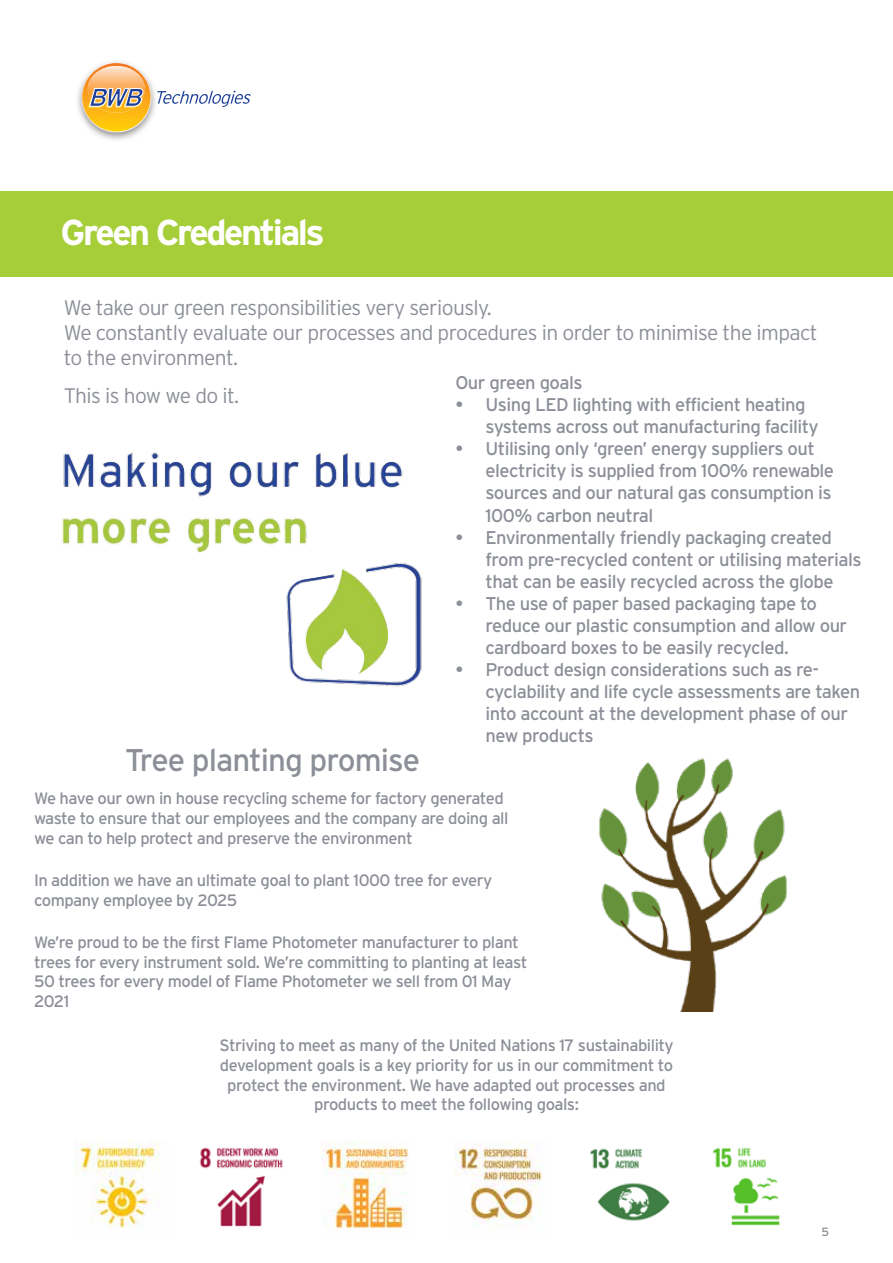
<style>
.page{position:relative;width:893px;height:1263px;background:#fff}
.page>*{position:absolute;margin:0;border:0;box-sizing:border-box;transform-origin:0 0}
.t1{font:700 36px "Interstate";letter-spacing:-.07em;color:#fff}
.t2{font:31.35px "Interstate";letter-spacing:-.03em;color:#8c8f98}
.t3{font:300 21px/25.2px "Interstate";letter-spacing:-.03em;color:#8c8f98}
.t4{font:18.45px/22px "Interstate";letter-spacing:-.03em;color:#8c8f98}
.t5{font:16.5px/19.8px "Interstate";letter-spacing:-.03em;color:#8c8f98}
.t6{font:12px "Interstate";color:#8c8f98}
</style>
<div class="page">
<div style="left:0;top:191px;width:893px;height:85px;background:#a6ce39"></div>
<img style="left:62px;top:452px;width:360px;height:235px">
<img style="left:599px;top:758px;width:188px;height:254px">
<img style="left:74px;top:1141px;width:86px;height:87px">
<img style="left:199px;top:1147px;width:84px;height:80px">
<img style="left:321px;top:1141px;width:88px;height:88px">
<img style="left:455px;top:1141px;width:87px;height:87px">
<img style="left:590px;top:1148px;width:80px;height:73px">
<img style="left:712px;top:1147px;width:68px;height:79px">
<img style="left:77px;top:61px;width:79px;height:79px">
<svg style="left:157px;top:91px;width:94px;height:16px"></svg>
<svg style="left:82px;top:63px;width:69px;height:69px"></svg>
<h1 class="t1" style="left:61px;top:212px;width:266px">Green Credentials</h1>
<p class="t3" style="left:64px;top:295px;width:755px">We take our green responsibilities very seriously.<br>We constantly evaluate our processes and procedures in order to minimise the impact to the environment.</p>
<p class="t3" style="left:64px;top:383px;width:177px">This is how we do it.</p>
<p class="t4" style="left:455px;top:371px;width:129px">Our green goals</p>
<p class="t4" style="left:485px;top:393px;width:335px;text-indent:-30px">• Using LED lighting with efficient heating systems across out manufacturing facility</p>
<p class="t4" style="left:485px;top:438px;width:350px;text-indent:-30px">• Utilising only ‘green’ energy suppliers out electricity is supplied from 100% renewable sources and our natural gas consumption is 100% carbon neutral</p>
<p class="t4" style="left:485px;top:526px;width:378px;text-indent:-30px">• Environmentally friendly packaging created from pre-recycled content or utilising materials that can be easily recycled across the globe</p>
<p class="t4" style="left:485px;top:592px;width:363px;text-indent:-30px">• The use of paper based packaging tape to reduce our plastic consumption and allow our cardboard boxes to be easily recycled.</p>
<p class="t4" style="left:485px;top:658px;width:376px;text-indent:-30px">• Product design considerations such as re&shy;cyclability and life cycle assessments are taken into account at the development phase of our new products</p>
<h2 class="t2" style="left:125px;top:742px;width:297px">Tree planting promise</h2>
<p class="t5" style="left:34px;top:788px;width:476px">We have our own in house recycling scheme for factory generated waste to ensure that our employees and the company are doing all we can to help protect and preserve the environment</p>
<p class="t5" style="left:34px;top:870px;width:460px">In addition we have an ultimate goal to plant 1000 tree for every company employee by 2025</p>
<p class="t5" style="left:34px;top:932px;width:495px">We’re proud to be the first Flame Photometer manufacturer to plant trees for every instrument sold. We’re committing to planting at least 50 trees for every model of Flame Photometer we sell from 01 May 2021</p>
<p class="t5" style="left:219px;top:1035px;width:456px;text-align:center">Striving to meet as many of the United Nations 17 sustainability development goals is a key priority for us in our commitment to protect the environment. We have adapted out processes and products to meet the following goals:</p>
<p class="t6" style="left:822px;top:1225px;width:9px">5</p>
</div>
